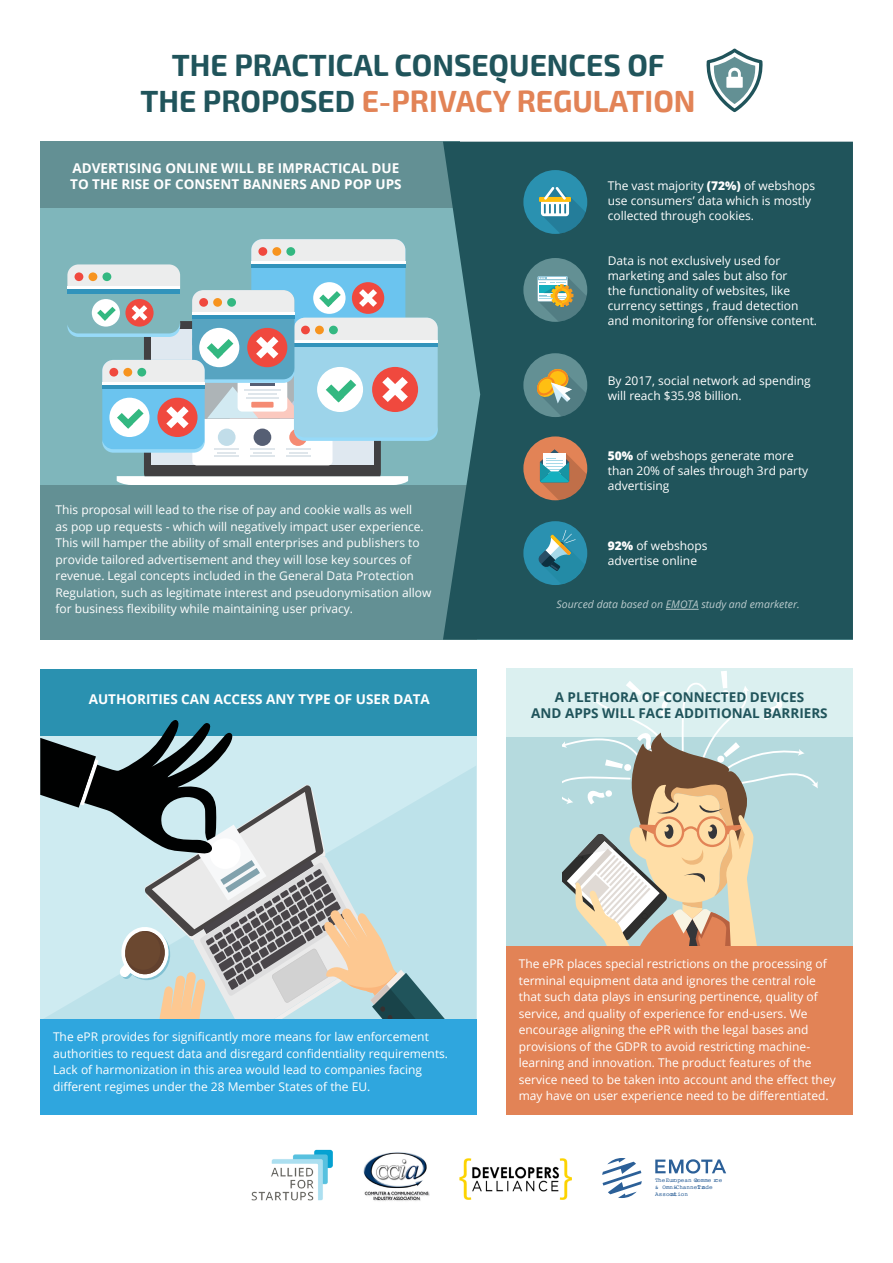
<style>
.page{position:relative;width:893px;height:1263px;background:#fff}
.page>*{position:absolute;margin:0;border:0;box-sizing:border-box;transform-origin:0 0}
.t1{font:700 30px/36px "Exo 2";color:#20545b;text-align:center}
.t2{font:700 13.5px/16.2px "Open Sans";color:#fff}
.t3{font:700 13.5px/16.2px "Open Sans";color:#20545b;text-align:center}
.t4{font:12px/16.5px "Open Sans";color:#fff}
.t5{font:italic 10.5px "Open Sans";color:#fff}
.t6{font:6px/7.2px "Courier";color:#2c6098}
.s1{color:#e28356}
.s2{font-weight:800}
</style>
<div class="page">
<div style="left:40px;top:669px;width:436px;height:67px;background:#2a91b0"></div>
<div style="left:40px;top:142px;width:813px;height:497px;background:#7fb6bb"></div>
<div style="left:40px;top:485px;width:436px;height:154px;background:#639094"></div>
<div style="left:40px;top:142px;width:419px;height:66px;background:#639094"></div>
<div style="left:506px;top:669px;width:347px;height:343px;background:#dbf0f0"></div>
<div style="left:506px;top:738px;width:347px;height:377px;background:#b5dade"></div>
<svg style="left:562px;top:671px;width:256px;height:275px"></svg>
<div style="left:506px;top:946px;width:347px;height:169px;background:#e28356"></div>
<svg style="left:67px;top:239px;width:371px;height:246px"></svg>
<svg style="left:706px;top:48px;width:57px;height:64px"></svg>
<div style="left:443px;top:142px;width:410px;height:497px;background:#20545b"></div>
<hr style="left:666px;top:609px;width:33px;height:1px;background:#fff">
<div style="left:523px;top:258px;width:64px;height:64px;background:#639094;border-radius:50%"></div>
<svg style="left:537px;top:276px;width:50px;height:46px"></svg>
<div style="left:523px;top:436px;width:64px;height:64px;background:#e28356;border-radius:50%"></div>
<svg style="left:540px;top:449px;width:47px;height:51px"></svg>
<div style="left:523px;top:521px;width:64px;height:64px;background:#2a91b0;border-radius:50%"></div>
<svg style="left:538px;top:530px;width:47px;height:54px"></svg>
<div style="left:523px;top:170px;width:64px;height:64px;background:#2a91b0;border-radius:50%"></div>
<svg style="left:539px;top:187px;width:47px;height:47px"></svg>
<div style="left:523px;top:353px;width:64px;height:64px;background:#639094;border-radius:50%"></div>
<svg style="left:536px;top:368px;width:50px;height:48px"></svg>
<svg style="left:40px;top:720px;width:436px;height:299px;background:#aac0c3"></svg>
<div style="left:40px;top:1019px;width:436px;height:96px;background:#2fa6de"></div>
<img style="left:252px;top:1149px;width:80px;height:52px">
<img style="left:363px;top:1152px;width:67px;height:49px">
<img style="left:460px;top:1159px;width:111px;height:40px">
<svg style="left:602px;top:1158px;width:40px;height:40px"></svg>
<svg style="left:655px;top:1159px;width:71px;height:14px"></svg>
<p class="t1" style="left:140px;top:48px;width:557px">THE PRACTICAL CONSEQUENCES OF<br>THE PROPOSED <span class="s1">E-PRIVACY REGULATION</span></p>
<p class="t2" style="left:70px;top:160px;width:333px">ADVERTISING ONLINE WILL BE IMPRACTICAL DUE<br>TO THE RISE OF CONSENT BANNERS AND POP UPS</p>
<p class="t4" style="left:55px;top:501px;width:377px">This proposal will lead to the rise of pay and cookie walls as well<br>as pop up requests - which will negatively impact user experience.<br>This will hamper the ability of small enterprises and publishers to provide tailored advertisement and they will lose key sources of revenue. Legal concepts included in the General Data Protection Regulation, such as legitimate interest and pseudonymisation allow for business flexibility while maintaining user privacy.</p>
<p class="t4" style="left:608px;top:178px;width:209px;line-height:15px">The vast majority <span class="s2">(72%)</span> of webshops use consumers’ data which is mostly collected through cookies.</p>
<p class="t4" style="left:608px;top:253px;width:211px;line-height:15px">Data is not exclusively used for marketing and sales but also for<br>the functionality of websites, like currency settings , fraud detection and monitoring for offensive content.</p>
<p class="t4" style="left:608px;top:373px;width:204px;line-height:15px">By 2017, social network ad spending will reach $35.98 billion.</p>
<p class="t4" style="left:608px;top:448px;width:202px;line-height:15px"><span class="s2">50%</span> of webshops generate more than 20% of sales through 3rd party advertising</p>
<p class="t4" style="left:608px;top:538px;width:101px;line-height:15px"><span class="s2">92%</span> of webshops advertise online</p>
<p class="t5" style="left:557px;top:597px;width:245px">Sourced data based on EMOTA study and emarketer.</p>
<p class="t2" style="left:89px;top:691px;width:343px">AUTHORITIES CAN ACCESS ANY TYPE OF USER DATA</p>
<p class="t3" style="left:531px;top:688px;width:298px">A PLETHORA OF CONNECTED DEVICES<br>AND APPS WILL FACE ADDITIONAL BARRIERS</p>
<p class="t4" style="left:53px;top:1028px;width:397px">The ePR provides for significantly more means for law enforcement authorities to request data and disregard confidentiality requirements.<br>Lack of harmonization in this area would lead to companies facing different regimes under the 28 Member States of the EU.</p>
<p class="t4" style="left:519px;top:955px;width:318px">The ePR places special restrictions on the processing of terminal equipment data and ignores the central role that such data plays in ensuring pertinence, quality of service, and quality of experience for end-users. We encourage aligning the ePR with the legal bases and provisions of the GDPR to avoid restricting machine&shy;learning and innovation. The product features of the service need to be taken into account and the effect they may have on user experience need to be differentiated.</p>
<p class="t6" style="left:655px;top:1176px;width:69px">The European Ceomme rce &amp; Omni-ChannelTrade<br>Association</p>
</div>
